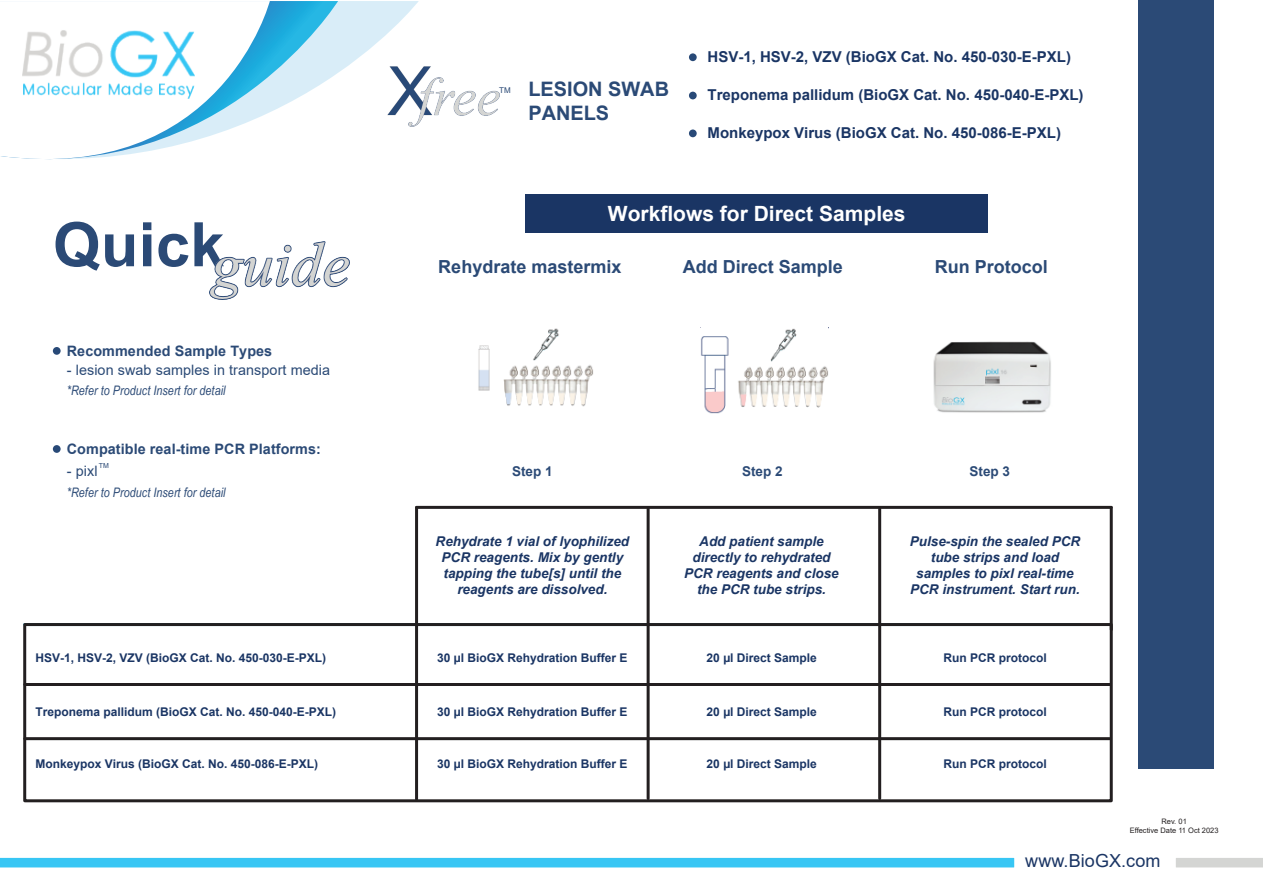
<style>
.page{position:relative;width:1263px;height:893px;background:#fff}
.page>*{position:absolute;margin:0;border:0;box-sizing:border-box;transform-origin:0 0}
.t1{font:700 61.35px "Arial";letter-spacing:.005em;color:#2b4a76}
.t2{font:700 21px "Arial";color:#fff}
.t3{font:700 19.95px/23.9px "Arial";color:#2b4a76}
.t4{font:700 18px "Arial";color:#2b4a76}
.t5{font:18px "Arial";letter-spacing:.005em;color:#1a3564}
.t6{font:700 15px "Arial";color:#1a3564}
.t7{font:700 14.4px "Arial";letter-spacing:.005em;color:#2b4a76}
.t8{font:14.4px "Arial";letter-spacing:.005em;color:#2b4a76}
.t9{font:italic 700 13.5px/16.2px "Arial";color:#1a3564;text-align:center}
.t10{font:700 13.5px "Arial";color:#2b4a76}
.t11{font:italic 13.05px "Arial Narrow";letter-spacing:.005em;color:#2b4a76}
.t12{font:700 12px "Arial";color:#1a3564}
.t13{font:7.95px "Arial";color:#2b4a76}
.t14{font:7.5px/9px "Arial";color:#231f20;text-align:center}
.t15{font:6.9px "Arial";color:#2b4a76}
</style>
<div class="page">
<div style="left:1138px;top:0;width:76px;height:769px;background:#2b4a76"></div>
<svg style="left:1176px;top:858px;width:87px;height:9px"></svg>
<div style="left:0;top:858px;width:1014px;height:9px;background:#38c6f4"></div>
<img style="left:419px;top:66px;width:80px;height:57px">
<svg style="left:338px;top:1px;width:81px;height:126px"></svg>
<svg style="left:270px;top:1px;width:68px;height:111px"></svg>
<svg style="left:1px;top:1px;width:269px;height:159px"></svg>
<img style="left:23px;top:26px;width:172px;height:77px">
<hr style="left:25px;top:683px;width:1085px;height:3px;background:#231f20">
<hr style="left:25px;top:737px;width:1085px;height:3px;background:#231f20">
<hr style="left:415px;top:507px;width:3px;height:292px;background:#231f20">
<hr style="left:647px;top:509px;width:3px;height:289px;background:#231f20">
<hr style="left:878px;top:509px;width:3px;height:289px;background:#231f20">
<hr style="left:1110px;top:507px;width:3px;height:123px;background:#231f20">
<img style="left:478px;top:328px;width:115px;height:79px">
<img style="left:933px;top:341px;width:118px;height:72px">
<img style="left:701px;top:328px;width:127px;height:86px">
<div style="left:689px;top:53px;width:8px;height:8px;background:#284977;border-radius:50%"></div>
<div style="left:689px;top:92px;width:8px;height:7px;background:#284977;border-radius:50%"></div>
<div style="left:689px;top:129px;width:8px;height:8px;background:#284977;border-radius:50%"></div>
<div style="left:53px;top:347px;width:8px;height:8px;background:#284977;border-radius:50%"></div>
<div style="left:53px;top:445px;width:8px;height:8px;background:#284977;border-radius:50%"></div>
<div style="left:525px;top:195px;width:463px;height:38px;background:#1a3564"></div>
<div style="left:23px;top:623px;width:1090px;height:179px;border:3px solid #231f20"></div>
<img style="left:209px;top:242px;width:141px;height:58px">
<hr style="left:417px;top:506px;width:694px;height:3px;background:#231f20">
<h1 class="t1" style="left:53px;top:201px;width:173px">Quick</h1>
<p class="t7" style="left:67px;top:341px;width:207px">Recommended Sample Types</p>
<p class="t8" style="left:67px;top:360px;width:265px">- lesion swab samples in transport media</p>
<p class="t11" style="left:67px;top:382px;width:160px">*Refer to Product Insert for detail</p>
<p class="t7" style="left:67px;top:439px;width:256px">Compatible real-time PCR Platforms:</p>
<p class="t8" style="left:67px;top:461px;width:32px">- pixl</p>
<p class="t11" style="left:67px;top:483px;width:160px">*Refer to Product Insert for detail</p>
<p class="t15" style="left:99px;top:461px;width:12px">TM</p>
<p class="t13" style="left:499px;top:85px;width:13px">TM</p>
<h3 class="t3" style="left:528px;top:77px;width:142px">LESION SWAB<br>PANELS</h3>
<p class="t6" style="left:707px;top:46px;width:365px">HSV-1, HSV-2, VZV (BioGX Cat. No. 450-030-E-PXL)</p>
<p class="t6" style="left:707px;top:85px;width:377px">Treponema pallidum (BioGX Cat. No. 450-040-E-PXL)</p>
<p class="t6" style="left:707px;top:123px;width:355px">Monkeypox Virus (BioGX Cat. No. 450-086-E-PXL)</p>
<h2 class="t2" style="left:608px;top:199px;width:299px">Workflows for Direct Samples</h2>
<h3 class="t4" style="left:438px;top:254px;width:185px">Rehydrate mastermix</h3>
<h3 class="t4" style="left:683px;top:254px;width:162px">Add Direct Sample</h3>
<h3 class="t4" style="left:935px;top:254px;width:115px">Run Protocol</h3>
<p class="t10" style="left:512px;top:462px;width:42px">Step 1</p>
<p class="t10" style="left:742px;top:462px;width:42px">Step 2</p>
<p class="t10" style="left:970px;top:462px;width:42px">Step 3</p>
<p class="t9" style="left:436px;top:533px;width:195px">Rehydrate 1 vial of lyophilized<br>PCR reagents. Mix by gently tapping the tube[s] until the reagents are dissolved.</p>
<p class="t9" style="left:684px;top:533px;width:156px">Add patient sample directly to rehydrated<br>PCR reagents and close the PCR tube strips.</p>
<p class="t9" style="left:910px;top:533px;width:172px">Pulse-spin the sealed PCR tube strips and load samples to pixl real-time<br>PCR instrument. Start run.</p>
<p class="t12" style="left:35px;top:649px;width:292px">HSV-1, HSV-2, VZV (BioGX Cat. No. 450-030-E-PXL)</p>
<p class="t12" style="left:437px;top:649px;width:192px">30 µl BioGX Rehydration Buffer E</p>
<p class="t12" style="left:707px;top:649px;width:112px">20 µl Direct Sample</p>
<p class="t12" style="left:943px;top:649px;width:105px">Run PCR protocol</p>
<p class="t12" style="left:35px;top:703px;width:302px">Treponema pallidum (BioGX Cat. No. 450-040-E-PXL)</p>
<p class="t12" style="left:35px;top:755px;width:284px">Monkeypox Virus (BioGX Cat. No. 450-086-E-PXL)</p>
<p class="t12" style="left:437px;top:703px;width:192px">30 µl BioGX Rehydration Buffer E</p>
<p class="t12" style="left:437px;top:755px;width:192px">30 µl BioGX Rehydration Buffer E</p>
<p class="t12" style="left:707px;top:703px;width:112px">20 µl Direct Sample</p>
<p class="t12" style="left:943px;top:703px;width:105px">Run PCR protocol</p>
<p class="t12" style="left:707px;top:755px;width:112px">20 µl Direct Sample</p>
<p class="t12" style="left:943px;top:755px;width:105px">Run PCR protocol</p>
<p class="t14" style="left:1130px;top:816px;width:90px">Rev. 01<br>Effective Date 11 Oct 2023</p>
<h3 class="t5" style="left:1025px;top:849px;width:137px">www.BioGX.com</h3>
</div>
